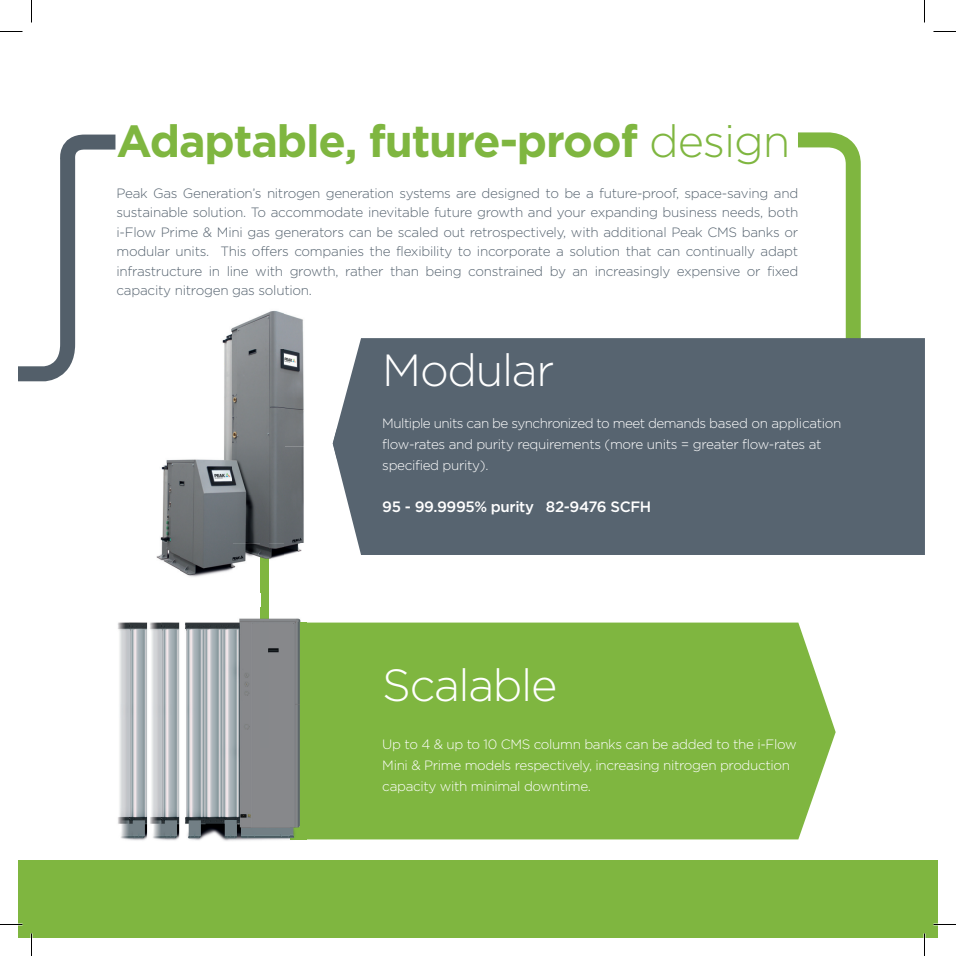
<style>
.page{position:relative;width:956px;height:956px;background:#fff}
.page>*{position:absolute;margin:0;border:0;box-sizing:border-box;transform-origin:0 0}
.t1{font:700 45px "Gotham";letter-spacing:-.025em;color:#7fb640}
.t2{font:300 45px "Gotham";letter-spacing:-.03em;color:#fff}
.t3{font:500 15px "Gotham";letter-spacing:-.025em;color:#fff}
.t4{font:300 13.5px/19.5px "Gotham";letter-spacing:-.02em;color:#576470;text-align:justify}
.t5{font:300 13.5px/21px "Gotham";letter-spacing:-.025em;color:#fff}
.s1{font-weight:300}
</style>
<div class="page">
<div style="left:261px;top:539px;width:7px;height:208px;background:#7fb640"></div>
<div style="left:306px;top:623px;width:530px;height:216px;background:#7fb640"></div>
<img style="left:118px;top:608px;width:188px;height:233px">
<img style="left:261px;top:608px;width:7px;height:139px">
<img style="left:291px;top:623px;width:15px;height:216px">
<svg style="left:19px;top:134px;width:97px;height:248px"></svg>
<svg style="left:798px;top:132px;width:63px;height:206px"></svg>
<div style="left:337px;top:338px;width:588px;height:217px;background:#576470"></div>
<img style="left:156px;top:311px;width:177px;height:281px">
<img style="left:261px;top:539px;width:7px;height:53px">
<img style="left:333px;top:428px;width:4px;height:32px">
<div style="left:19px;top:860px;width:918px;height:77px;background:#7fb640"></div>
<hr style="left:0;top:923px;width:22px;height:2px;background:#fff">
<hr style="left:933px;top:923px;width:23px;height:2px;background:#fff">
<hr style="left:923px;top:933px;width:2px;height:23px;background:#fff">
<svg style="left:0;top:31px;width:22px;height:1px"></svg>
<svg style="left:933px;top:31px;width:23px;height:1px"></svg>
<svg style="left:0;top:924px;width:22px;height:1px"></svg>
<svg style="left:933px;top:924px;width:23px;height:1px"></svg>
<svg style="left:31px;top:0;width:1px;height:23px"></svg>
<svg style="left:31px;top:933px;width:1px;height:23px"></svg>
<svg style="left:924px;top:0;width:1px;height:23px"></svg>
<svg style="left:924px;top:933px;width:1px;height:23px"></svg>
<h1 class="t1" style="left:117px;top:115px;width:675px">Adaptable, future-proof <span class="s1">design</span></h1>
<p class="t4" style="left:117px;top:183px;width:683px">Peak Gas Generation’s nitrogen generation systems are designed to be a future-proof, space-saving and sustainable solution. To accommodate inevitable future growth and your expanding business needs, both i-Flow Prime &amp; Mini gas generators can be scaled out retrospectively, with additional Peak CMS banks or modular units. This offers companies the flexibility to incorporate a solution that can continually adapt infrastructure in line with growth, rather than being constrained by an increasingly expensive or fixed capacity nitrogen gas solution.</p>
<h1 class="t2" style="left:382px;top:345px;width:174px">Modular</h1>
<p class="t5" style="left:382px;top:413px;width:461px">Multiple units can be synchronized to meet demands based on application flow-rates and purity requirements (more units = greater flow-rates at specified purity).</p>
<p class="t3" style="left:382px;top:497px;width:270px">95 - 99.9995% purity 82-9476 SCFH</p>
<h1 class="t2" style="left:382px;top:661px;width:177px">Scalable</h1>
<p class="t5" style="left:382px;top:733px;width:416px">Up to 4 &amp; up to 10 CMS column banks can be added to the i-Flow<br>Mini &amp; Prime models respectively, increasing nitrogen production capacity with minimal downtime.</p>
</div>
